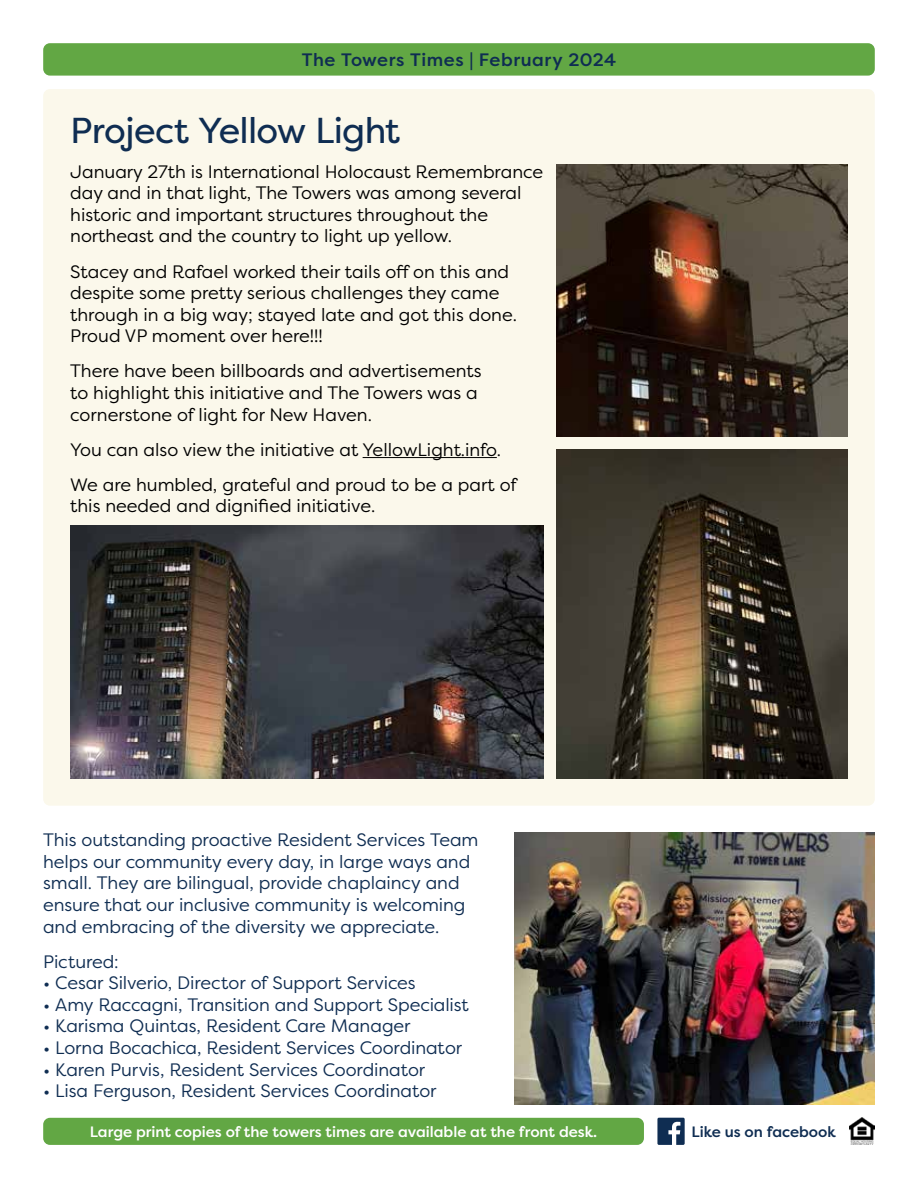
<style>
.page{position:relative;width:918px;height:1188px;background:#fff}
.page>*{position:absolute;margin:0;border:0;box-sizing:border-box;transform-origin:0 0}
.t1{font:36px "Filson Pro";letter-spacing:-.02em;color:#0f2d52}
.t2{font:18px/21.6px "Filson Pro";color:#000}
.t3{font:18px/21.6px "Filson Pro";letter-spacing:-.01em;color:#0f2d52}
.t4{font:500 18px "Filson Pro";letter-spacing:.03em;color:#0f2d52}
.t5{font:500 15px "Filson Pro";color:#fff}
.t6{font:500 15px "Filson Pro";color:#0f2d52}
</style>
<div class="page">
<img style="left:849px;top:1118px;width:26px;height:27px">
<div style="left:43px;top:1118px;width:601px;height:27px;background:#62a744;border-radius:7px"></div>
<svg style="left:657px;top:1118px;width:28px;height:27px"></svg>
<div style="left:43px;top:43px;width:832px;height:33px;background:#62a744;border-radius:7px"></div>
<div style="left:43px;top:89px;width:832px;height:717px;background:#fbf8eb;border-radius:7px"></div>
<hr style="left:363px;top:457px;width:134px;height:1px;background:#000">
<img style="left:70px;top:526px;width:473px;height:253px">
<img style="left:557px;top:164px;width:291px;height:272px">
<img style="left:557px;top:450px;width:291px;height:329px">
<img style="left:514px;top:833px;width:361px;height:271px">
<p class="t4" style="left:302px;top:47px;width:316px">The Towers Times | February 2024</p>
<h1 class="t1" style="left:70px;top:106px;width:332px">Project Yellow Light</h1>
<p class="t2" style="left:70px;top:160px;width:475px">January 27th is International Holocaust Remembrance day and in that light, The Towers was among several historic and important structures throughout the northeast and the country to light up yellow.</p>
<p class="t2" style="left:70px;top:260px;width:448px">Stacey and Rafael worked their tails off on this and despite some pretty serious challenges they came through in a big way; stayed late and got this done.<br>Proud VP moment over here!!!</p>
<p class="t2" style="left:70px;top:360px;width:413px">There have been billboards and advertisements to highlight this initiative and The Towers was a cornerstone of light for New Haven.</p>
<p class="t2" style="left:70px;top:431px;width:448px;line-height:35.1px">You can also view the initiative at YellowLight.info.<br>We are humbled, grateful and proud to be a part of</p>
<p class="t2" style="left:70px;top:495px;width:307px">this needed and dignified initiative.</p>
<p class="t3" style="left:43px;top:829px;width:437px">This outstanding proactive Resident Services Team helps our community every day, in large ways and small. They are bilingual, provide chaplaincy and ensure that our inclusive community is welcoming and embracing of the diversity we appreciate.</p>
<p class="t3" style="left:43px;top:950px;width:77px">Pictured:</p>
<p class="t3" style="left:43px;top:972px;width:374px">• Cesar Silverio, Director of Support Services</p>
<p class="t3" style="left:43px;top:993px;width:427px">• Amy Raccagni, Transition and Support Specialist</p>
<p class="t3" style="left:43px;top:1015px;width:369px">• Karisma Quintas, Resident Care Manager</p>
<p class="t3" style="left:43px;top:1037px;width:421px">• Lorna Bocachica, Resident Services Coordinator</p>
<p class="t3" style="left:43px;top:1058px;width:384px">• Karen Purvis, Resident Services Coordinator</p>
<p class="t3" style="left:43px;top:1080px;width:395px">• Lisa Ferguson, Resident Services Coordinator</p>
<p class="t5" style="left:90px;top:1121px;width:509px">Large print copies of the towers times are available at the front desk.</p>
<p class="t6" style="left:691px;top:1121px;width:146px">Like us on facebook</p>
</div>
